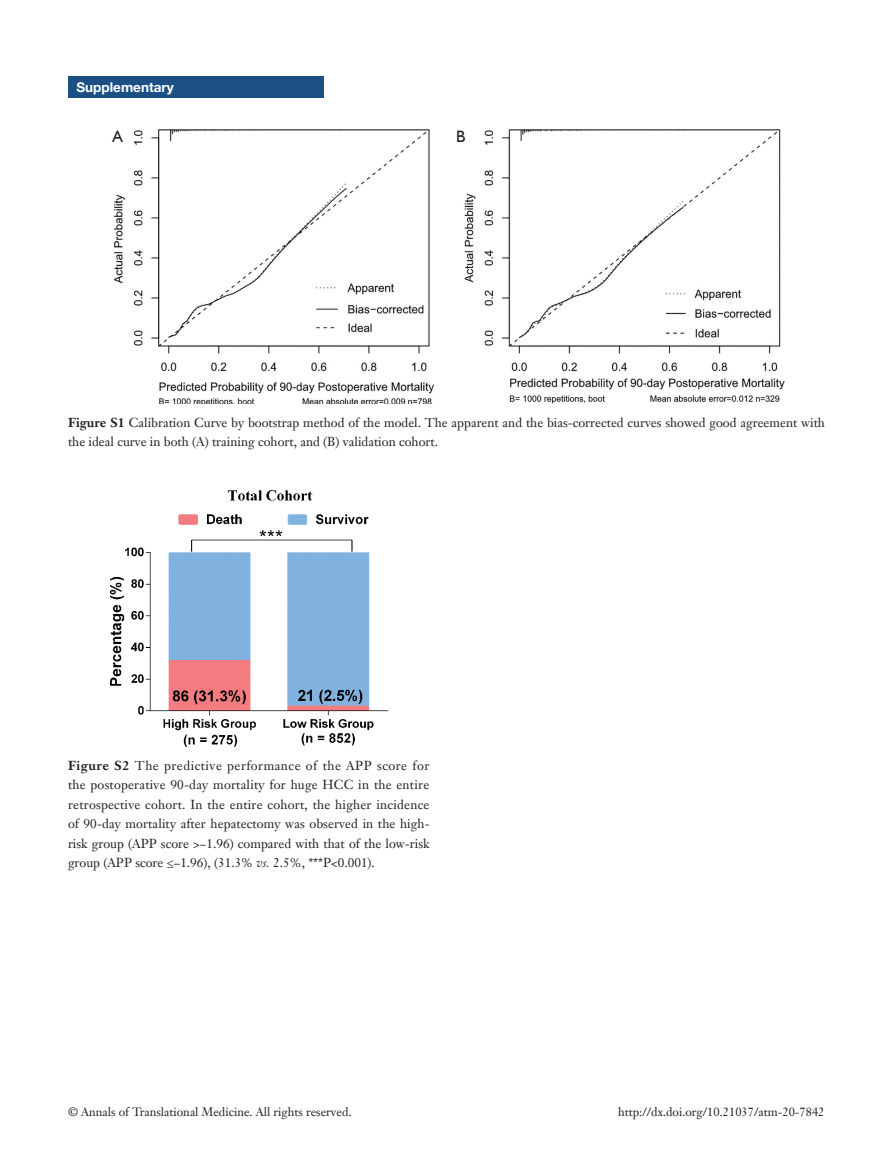
<style>
.page{position:relative;width:893px;height:1170px;background:#fff}
.page>*{position:absolute;margin:0;border:0;box-sizing:border-box;transform-origin:0 0}
.t1{font:16.5px "Humanist 521 BT";color:#231f20}
.栏目{font:700 13.5px "Helvetica Neue LT Pro";color:#fff}
.t2{font:12.75px/19.5px "Janson Text LT";color:#231f20}
.t3{font:12px "Janson Text LT";color:#231f20}
.s1{font-weight:700}
.s2{font-style:italic}
</style>
<div class="page">
<div style="left:68px;top:77px;width:255px;height:21px;background:#1c5085"></div>
<img style="left:114px;top:129px;width:670px;height:274px">
<div style="left:109px;top:128px;width:17px;height:17px;background:#fff"></div>
<div style="left:453px;top:128px;width:17px;height:17px;background:#fff"></div>
<img style="left:111px;top:491px;width:276px;height:255px">
<p class="栏目" style="left:77px;top:79px;width:99px">Supplementary</p>
<p class="t1" style="left:112px;top:126px;width:12px">A</p>
<p class="t1" style="left:456px;top:126px;width:11px">B</p>
<p class="t2" style="left:68px;top:412px;width:758px"><span class="s1">Figure S1</span> Calibration Curve by bootstrap method of the model. The apparent and the bias-corrected curves showed good agreement with the ideal curve in both (A) training cohort, and (B) validation cohort.</p>
<p class="t2" style="left:68px;top:755px;width:363px;text-align:justify"><span class="s1">Figure S2</span> The predictive performance of the APP score for the postoperative 90-day mortality for huge HCC in the entire retrospective cohort. In the entire cohort, the higher incidence of 90-day mortality after hepatectomy was observed in the high&shy;risk group (APP score &gt;−1.96) compared with that of the low-risk group (APP score ≤−1.96), (31.3% <span class="s2">vs.</span> 2.5%, ***P&lt;0.001).</p>
<p class="t3" style="left:68px;top:1104px;width:285px">© Annals of Translational Medicine. All rights reserved.</p>
<p class="t3" style="left:618px;top:1104px;width:208px">http://dx.doi.org/10.21037/atm-20-7842</p>
</div>
